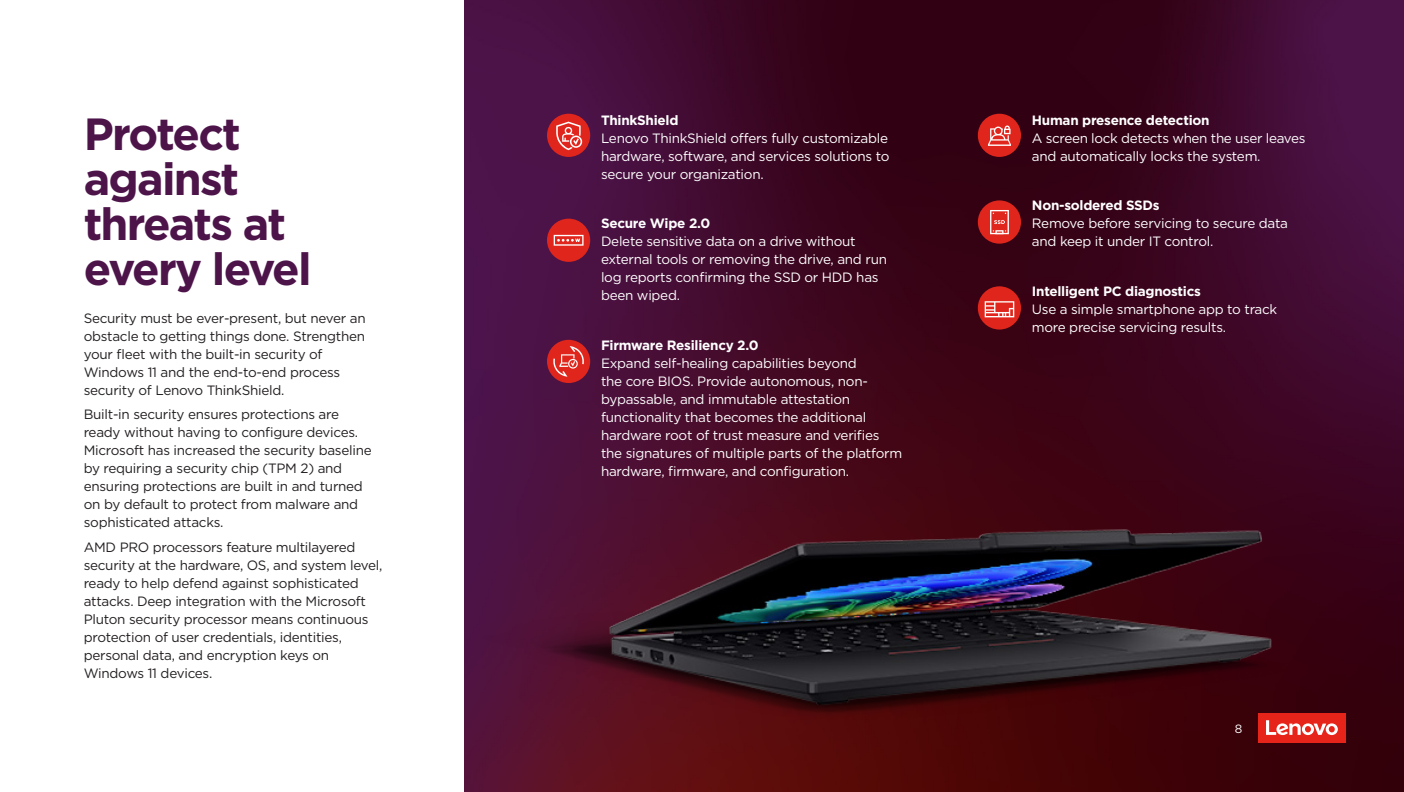
<style>
.page{position:relative;width:1404px;height:792px;background:#fff}
.page>*{position:absolute;margin:0;border:0;box-sizing:border-box;transform-origin:0 0}
.Page_Sub2_dark{font:700 45px/45px "Gotham";letter-spacing:-.04em;color:#4d144a}
.Body_Dark{font:13.5px/18px "Gotham";letter-spacing:-.02em;color:#fff}
.Body_Dark-2{font:13.5px/18px "Gotham";letter-spacing:-.02em;color:#231f20}
.t1{font:12px "Gotham";color:#fff}
.s1{font-weight:700}
</style>
<div class="page">
<img style="left:464px;top:0;width:940px;height:792px">
<div style="left:547px;top:114px;width:43px;height:43px;background:#e0261c;border-radius:50%"></div>
<svg style="left:556px;top:122px;width:26px;height:28px"></svg>
<div style="left:547px;top:219px;width:43px;height:43px;background:#e0261c;border-radius:50%"></div>
<svg style="left:554px;top:235px;width:30px;height:11px"></svg>
<div style="left:547px;top:340px;width:43px;height:43px;background:#e0261c;border-radius:50%"></div>
<svg style="left:552px;top:346px;width:32px;height:31px"></svg>
<div style="left:978px;top:114px;width:43px;height:43px;background:#e0261c;border-radius:50%"></div>
<div style="left:978px;top:200px;width:43px;height:44px;background:#e0261c;border-radius:50%"></div>
<div style="left:978px;top:286px;width:43px;height:43px;background:#e0261c;border-radius:50%"></div>
<div style="left:1258px;top:713px;width:88px;height:30px;background:#e72419"></div>
<svg style="left:1289px;top:723px;width:49px;height:12px"></svg>
<img style="left:482px;top:444px;width:807px;height:325px">
<svg style="left:988px;top:125px;width:23px;height:21px"></svg>
<svg style="left:990px;top:210px;width:19px;height:24px"></svg>
<svg style="left:985px;top:301px;width:29px;height:16px"></svg>
<p class="Page_Sub2_dark" style="left:84px;top:111px;width:229px">Protect against threats at every level</p>
<p class="Body_Dark-2" style="left:84px;top:308px;width:284px">Security must be ever-present, but never an obstacle to getting things done. Strengthen your fleet with the built-in security of Windows 11 and the end-to-end process security of Lenovo ThinkShield.</p>
<p class="Body_Dark-2" style="left:84px;top:405px;width:289px">Built-in security ensures protections are ready without having to configure devices.<br>Microsoft has increased the security baseline by requiring a security chip (TPM 2) and ensuring protections are built in and turned on by default to protect from malware and sophisticated attacks.</p>
<p class="Body_Dark-2" style="left:84px;top:538px;width:300px">AMD PRO processors feature multilayered security at the hardware, OS, and system level, ready to help defend against sophisticated attacks. Deep integration with the Microsoft Pluton security processor means continuous protection of user credentials, identities, personal data, and encryption keys on Windows 11 devices.</p>
<p class="Body_Dark" style="left:601px;top:110px;width:290px"><span class="s1">ThinkShield<br></span>Lenovo ThinkShield offers fully customizable hardware, software, and services solutions to secure your organization.</p>
<p class="Body_Dark" style="left:601px;top:214px;width:288px"><span class="s1">Secure Wipe 2.0<br></span>Delete sensitive data on a drive without external tools or removing the drive, and run log reports confirming the SSD or HDD has been wiped.</p>
<p class="Body_Dark" style="left:601px;top:335px;width:303px"><span class="s1">Firmware Resiliency 2.0<br></span>Expand self-healing capabilities beyond<br>the core BIOS. Provide autonomous, non&shy;bypassable, and immutable attestation functionality that becomes the additional hardware root of trust measure and verifies the signatures of multiple parts of the platform hardware, firmware, and configuration.</p>
<p class="Body_Dark" style="left:1032px;top:110px;width:275px"><span class="s1">Human presence detection<br></span>A screen lock detects when the user leaves and automatically locks the system.</p>
<p class="Body_Dark" style="left:1032px;top:196px;width:258px"><span class="s1">Non-soldered SSDs<br></span>Remove before servicing to secure data and keep it under IT control.</p>
<p class="Body_Dark" style="left:1032px;top:281px;width:247px"><span class="s1">Intelligent PC diagnostics<br></span>Use a simple smartphone app to track more precise servicing results.</p>
<p class="t1" style="left:1235px;top:721px;width:9px">8</p>
</div>
